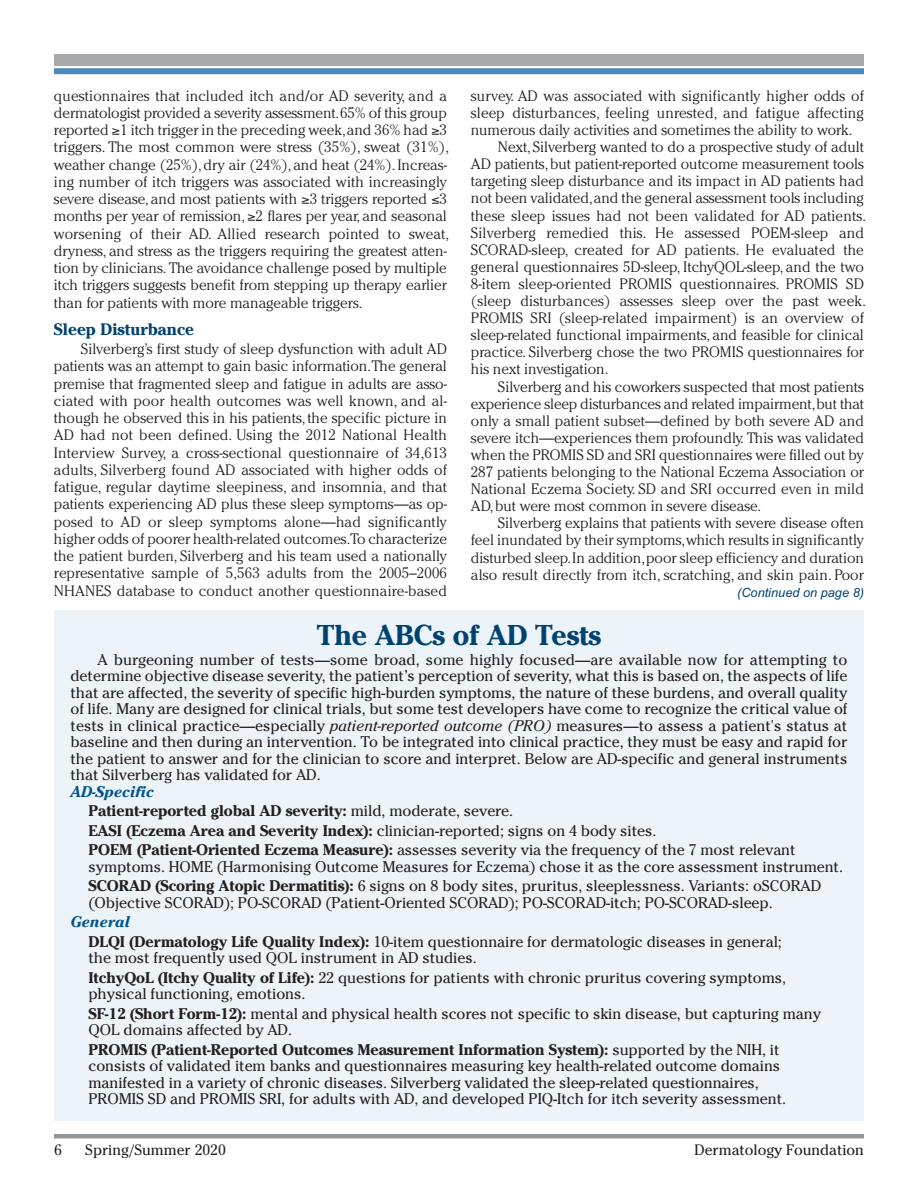
<style>
.page{position:relative;width:918px;height:1188px;background:#fff}
.page>*{position:absolute;margin:0;border:0;box-sizing:border-box;transform-origin:0 0}
.t1{font:700 28.5px "Cheltenham";letter-spacing:-.005em;color:#004270}
.t2{font:700 16.5px "Cheltenham";color:#004270}
.t3{font:15.3px/16.5px "Cheltenham";letter-spacing:-.005em;color:#231f20}
.t4{font:700 15.3px "Cheltenham";letter-spacing:-.005em;color:#231f20}
.t5{font:italic 700 15.3px "Cheltenham";color:#00538d}
.t6{font:300 15px/17.2px "Cheltenham";color:#231f20;text-align:justify}
.t7{font:15px "Cheltenham";color:#231f20}
.t8{font:italic 12.75px "Arial";color:#004270}
.s1{font-style:italic}
.s2{font-weight:400}
.s3{font-weight:700}
</style>
<div class="page">
<div style="left:54px;top:54px;width:810px;height:12px;background:#a8a9ad"></div>
<div style="left:54px;top:68px;width:810px;height:6px;background:#4a89be"></div>
<hr style="left:54px;top:1134px;width:810px;height:4px;background:#939598">
<div style="left:54px;top:610px;width:810px;height:510px;background:#edf4f9"></div>
<p class="t6" style="left:54px;top:88px;width:397px;text-align:left">questionnaires that included itch and/or AD severity, and a dermatologist provided a severity assessment. 65% of this group reported ≥1 itch trigger in the preceding week, and 36% had ≥3 triggers. The most common were stress (35%), sweat (31%), weather change (25%), dry air (24%), and heat (24%). Increas&shy;ing number of itch triggers was associated with increasingly severe disease, and most patients with ≥3 triggers reported ≤3 months per year of remission, ≥2 flares per year, and seasonal worsening of their AD. Allied research pointed to sweat, dryness, and stress as the triggers requiring the greatest atten&shy;tion by clinicians. The avoidance challenge posed by multiple itch triggers suggests benefit from stepping up therapy earlier than for patients with more manageable triggers.</p>
<p class="t2" style="left:54px;top:324px;width:142px">Sleep Disturbance</p>
<p class="t6" style="left:54px;top:342px;width:394px;text-indent:27px">Silverberg’s first study of sleep dysfunction with adult AD patients was an attempt to gain basic information.The general premise that fragmented sleep and fatigue in adults are asso&shy;ciated with poor health outcomes was well known, and al&shy;though he observed this in his patients, the specific picture in AD had not been defined. Using the 2012 National Health Interview Survey, a cross-sectional questionnaire of 34,613 adults, Silverberg found AD associated with higher odds of fatigue, regular daytime sleepiness, and insomnia, and that patients experiencing AD plus these sleep symptoms—as op&shy;posed to AD or sleep symptoms alone—had significantly higher odds of poorer health-related outcomes.To characterize the patient burden, Silverberg and his team used a nationally representative sample of 5,563 adults from the 2005–2006<br>NHANES database to conduct another questionnaire-based</p>
<p class="t6" style="left:471px;top:88px;width:394px">survey. AD was associated with significantly higher odds of sleep disturbances, feeling unrested, and fatigue affecting numerous daily activities and sometimes the ability to work.</p>
<p class="t6" style="left:471px;top:140px;width:397px;text-align:left;text-indent:27px">Next, Silverberg wanted to do a prospective study of adult AD patients, but patient-reported outcome measurement tools targeting sleep disturbance and its impact in AD patients had not been validated, and the general assessment tools including these sleep issues had not been validated for AD patients.<br>Silverberg remedied this. He assessed POEM-sleep and SCORAD-sleep, created for AD patients. He evaluated the general questionnaires 5D-sleep, ItchyQOL-sleep, and the two 8-item sleep-oriented PROMIS questionnaires. PROMIS SD (sleep disturbances) assesses sleep over the past week.<br>PROMIS SRI (sleep-related impairment) is an overview of sleep-related functional impairments, and feasible for clinical practice. Silverberg chose the two PROMIS questionnaires for his next investigation.</p>
<p class="t6" style="left:471px;top:379px;width:395px;text-indent:27px">Silverberg and his coworkers suspected that most patients experience sleep disturbances and related impairment, but that only a small patient subset—defined by both severe AD and severe itch—experiences them profoundly. This was validated when the PROMIS SD and SRI questionnaires were filled out by 287 patients belonging to the National Eczema Association or National Eczema Society. SD and SRI occurred even in mild AD, but were most common in severe disease.</p>
<p class="t6" style="left:471px;top:516px;width:394px;text-indent:27px">Silverberg explains that patients with severe disease often feel inundated by their symptoms, which results in significantly disturbed sleep. In addition, poor sleep efficiency and duration also result directly from itch, scratching, and skin pain. Poor</p>
<p class="t8" style="left:737px;top:588px;width:128px">(Continued on page 8)</p>
<p class="t1" style="left:317px;top:625px;width:286px">The ABCs of AD Tests</p>
<p class="t3" style="left:70px;top:653px;width:779px;text-align:justify;text-indent:27px">A burgeoning number of tests—some broad, some highly focused—are available now for attempting to determine objective disease severity, the patient’s perception of severity, what this is based on, the aspects of life that are affected, the severity of specific high-burden symptoms, the nature of these burdens, and overall quality of life. Many are designed for clinical trials, but some test developers have come to recognize the critical value of tests in clinical practice—especially <span class="s1">patient-reported outcome (PRO)</span> measures—to assess a patient's status at baseline and then during an intervention. To be integrated into clinical practice, they must be easy and rapid for the patient to answer and for the clinician to score and interpret. Below are AD-specific and general instruments that Silverberg has validated for AD.</p>
<p class="t5" style="left:70px;top:786px;width:85px">AD-Specific</p>
<p class="t4" style="left:88px;top:805px;width:426px">Patient-reported global AD severity: <span class="s2">mild, moderate, severe.</span></p>
<p class="t3" style="left:88px;top:824px;width:569px"><span class="s3">EASI (Eczema Area and Severity Index):</span> clinician-reported; signs on 4 body sites.</p>
<p class="t3" style="left:88px;top:843px;width:756px"><span class="s3">POEM (Patient-Oriented Eczema Measure):</span> assesses severity via the frequency of the 7 most relevant symptoms. HOME (Harmonising Outcome Measures for Eczema) chose it as the core assessment instrument.</p>
<p class="t3" style="left:88px;top:879px;width:734px"><span class="s3">SCORAD (Scoring Atopic Dermatitis):</span> 6 signs on 8 body sites, pruritus, sleeplessness. Variants: oSCORAD (Objective SCORAD); PO-SCORAD (Patient-Oriented SCORAD); PO-SCORAD-itch; PO-SCORAD-sleep.</p>
<p class="t5" style="left:70px;top:916px;width:61px">General</p>
<p class="t3" style="left:88px;top:935px;width:695px"><span class="s3">DLQI (Dermatology Life Quality Index):</span> 10-item questionnaire for dermatologic diseases in general; the most frequently used QOL instrument in AD studies.</p>
<p class="t3" style="left:88px;top:971px;width:699px"><span class="s3">ItchyQoL (Itchy Quality of Life):</span> 22 questions for patients with chronic pruritus covering symptoms, physical functioning, emotions.</p>
<p class="t3" style="left:88px;top:1007px;width:734px"><span class="s3">SF-12 (Short Form-12):</span> mental and physical health scores not specific to skin disease, but capturing many<br>QOL domains affected by AD.</p>
<p class="t3" style="left:88px;top:1043px;width:699px"><span class="s3">PROMIS (Patient-Reported Outcomes Measurement Information System):</span> supported by the NIH, it consists of validated item banks and questionnaires measuring key health-related outcome domains manifested in a variety of chronic diseases. Silverberg validated the sleep-related questionnaires, PROMIS SD and PROMIS SRI, for adults with AD, and developed PIQ-Itch for itch severity assessment.</p>
<p class="t7" style="left:54px;top:1144px;width:9px">6</p>
<p class="t7" style="left:85px;top:1144px;width:142px">Spring/Summer 2020</p>
<p class="t7" style="left:695px;top:1144px;width:171px">Dermatology Foundation</p>
</div>
